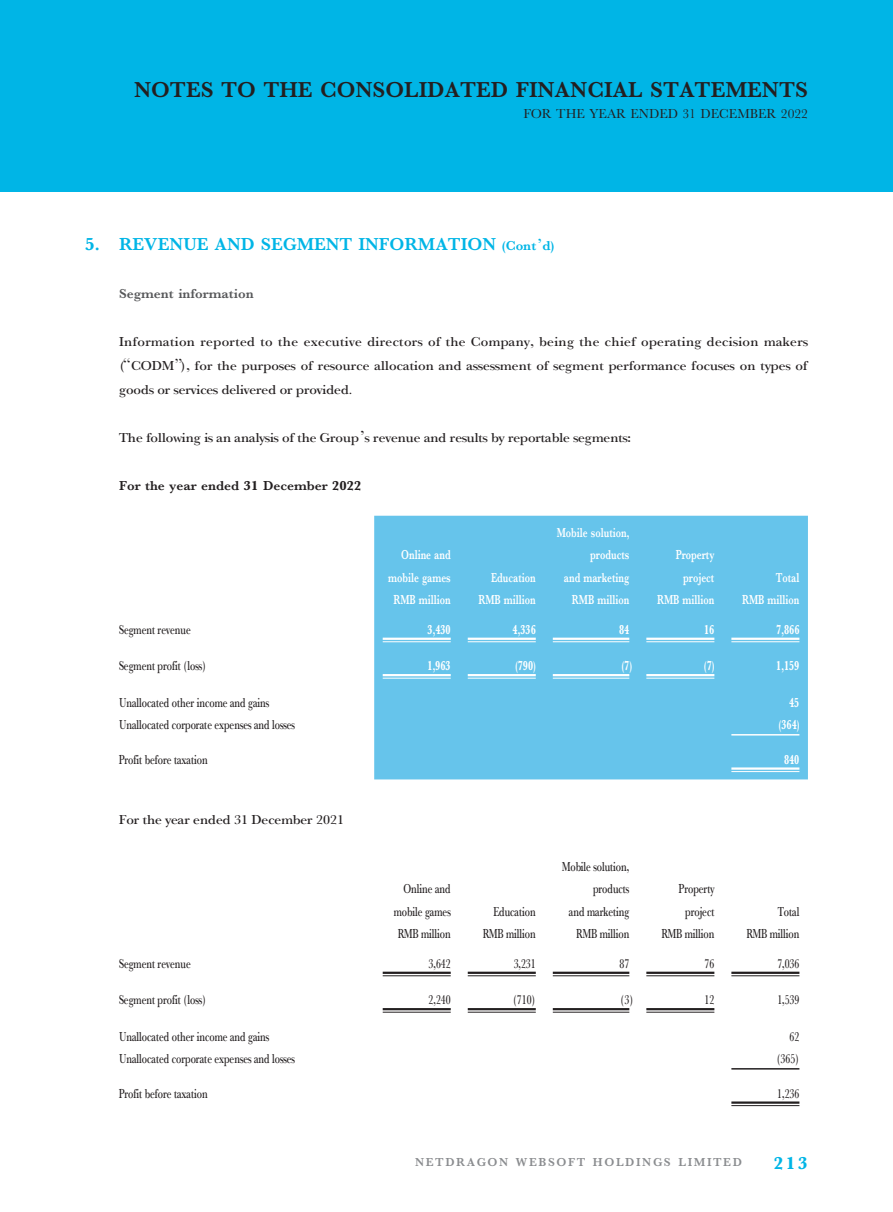
<style>
.page{position:relative;width:893px;height:1212px;background:#fff}
.page>*{position:absolute;margin:0;border:0;box-sizing:border-box;transform-origin:0 0}
.t1{font:700 22.5px "M Sung HK";color:#231f20}
.t2{font:700 18px "M Sung HK";color:#00b5e6}
.t3{font:500 13.5px "M Sung HK";color:#231f20;scale:.7 1}
.t4{font:500 13.5px/24px "M Sung HK";color:#231f20;text-align:justify}
.t5{font:700 13.5px "M Sung HK";color:#fff;scale:.7 1}
.t6{font:300 13.5px "M Sung HK";color:#231f20}
.t7{font:700 13.5px "M Sung HK";color:#231f20}
.t8{font:700 13.5px "M Sung HK";color:#57585a}
.t9{font:700 12px "M Sung HK";letter-spacing:.135em;color:#8a8c8f}
.s1{font-size:13.5px}
</style>
<div class="page">
<div style="left:0;top:0;width:893px;height:191px;background:#00b5e6"></div>
<div style="left:374px;top:516px;width:434px;height:263px;background:#66c4eb"></div>
<hr style="left:383px;top:638px;width:68px;height:2px;background:#fff">
<hr style="left:383px;top:641px;width:68px;height:1px;background:#fff">
<hr style="left:468px;top:638px;width:68px;height:2px;background:#fff">
<hr style="left:468px;top:641px;width:68px;height:1px;background:#fff">
<hr style="left:553px;top:638px;width:76px;height:2px;background:#fff">
<hr style="left:553px;top:641px;width:76px;height:1px;background:#fff">
<hr style="left:646px;top:638px;width:68px;height:2px;background:#fff">
<hr style="left:646px;top:641px;width:68px;height:1px;background:#fff">
<hr style="left:731px;top:638px;width:68px;height:2px;background:#fff">
<hr style="left:731px;top:641px;width:68px;height:1px;background:#fff">
<hr style="left:383px;top:674px;width:68px;height:2px;background:#fff">
<hr style="left:383px;top:678px;width:68px;height:1px;background:#fff">
<hr style="left:468px;top:674px;width:68px;height:2px;background:#fff">
<hr style="left:468px;top:678px;width:68px;height:1px;background:#fff">
<hr style="left:553px;top:674px;width:76px;height:2px;background:#fff">
<hr style="left:553px;top:678px;width:76px;height:1px;background:#fff">
<hr style="left:646px;top:674px;width:68px;height:2px;background:#fff">
<hr style="left:646px;top:678px;width:68px;height:1px;background:#fff">
<hr style="left:731px;top:734px;width:68px;height:1px;background:#fff">
<hr style="left:731px;top:767px;width:68px;height:3px;background:#fff">
<hr style="left:731px;top:771px;width:68px;height:1px;background:#fff">
<hr style="left:383px;top:972px;width:68px;height:2px;background:#231f20">
<hr style="left:383px;top:975px;width:68px;height:1px;background:#231f20">
<hr style="left:468px;top:972px;width:68px;height:2px;background:#231f20">
<hr style="left:468px;top:975px;width:68px;height:1px;background:#231f20">
<hr style="left:553px;top:972px;width:76px;height:2px;background:#231f20">
<hr style="left:553px;top:975px;width:76px;height:1px;background:#231f20">
<hr style="left:646px;top:972px;width:68px;height:2px;background:#231f20">
<hr style="left:646px;top:975px;width:68px;height:1px;background:#231f20">
<hr style="left:731px;top:972px;width:68px;height:2px;background:#231f20">
<hr style="left:731px;top:975px;width:68px;height:1px;background:#231f20">
<hr style="left:383px;top:1008px;width:68px;height:2px;background:#231f20">
<hr style="left:383px;top:1012px;width:68px;height:1px;background:#231f20">
<hr style="left:468px;top:1008px;width:68px;height:2px;background:#231f20">
<hr style="left:468px;top:1012px;width:68px;height:1px;background:#231f20">
<hr style="left:553px;top:1008px;width:76px;height:2px;background:#231f20">
<hr style="left:553px;top:1012px;width:76px;height:1px;background:#231f20">
<hr style="left:646px;top:1008px;width:68px;height:2px;background:#231f20">
<hr style="left:646px;top:1012px;width:68px;height:1px;background:#231f20">
<hr style="left:731px;top:1068px;width:68px;height:1px;background:#231f20">
<hr style="left:731px;top:1101px;width:68px;height:3px;background:#231f20">
<hr style="left:731px;top:1105px;width:68px;height:1px;background:#231f20">
<h1 class="t1" style="left:134px;top:77px;width:675px">NOTES TO THE CONSOLIDATED FINANCIAL STATEMENTS</h1>
<p class="t6" style="left:523px;top:103px;width:286px">FOR THE YEAR ENDED 31 DECEMBER 2022</p>
<h2 class="t2" style="left:85px;top:234px;width:471px">5. REVENUE AND SEGMENT INFORMATION <span class="s1">(Cont’d)</span></h2>
<p class="t8" style="left:119px;top:286px;width:136px">Segment information</p>
<p class="t4" style="left:118px;top:328px;width:692px">Information reported to the executive directors of the Company, being the chief operating decision makers (“CODM”), for the purposes of resource allocation and assessment of segment performance focuses on types of goods or services delivered or provided.</p>
<p class="t4" style="left:119px;top:424px;width:514px">The following is an analysis of the Group’s revenue and results by reportable segments:</p>
<p class="t7" style="left:119px;top:478px;width:244px">For the year ended 31 December 2022</p>
<p class="t5" style="left:557px;top:525px;width:105px">Mobile solution,</p>
<p class="t5" style="left:401px;top:547px;width:72px">Online and</p>
<p class="t5" style="left:590px;top:547px;width:57px">products</p>
<p class="t5" style="left:676px;top:547px;width:57px">Property</p>
<p class="t5" style="left:388px;top:570px;width:91px">mobile games</p>
<p class="t5" style="left:491px;top:570px;width:65px">Education</p>
<p class="t5" style="left:564px;top:570px;width:95px">and marketing</p>
<p class="t5" style="left:683px;top:570px;width:46px">project</p>
<p class="t5" style="left:776px;top:570px;width:35px">Total</p>
<p class="t5" style="left:393px;top:592px;width:83px">RMB million</p>
<p class="t5" style="left:478px;top:592px;width:83px">RMB million</p>
<p class="t5" style="left:572px;top:592px;width:83px">RMB million</p>
<p class="t5" style="left:657px;top:592px;width:83px">RMB million</p>
<p class="t5" style="left:742px;top:592px;width:83px">RMB million</p>
<p class="t3" style="left:119px;top:620px;width:104px">Segment revenue</p>
<p class="t5" style="left:428px;top:622px;width:35px">3,430</p>
<p class="t5" style="left:513px;top:622px;width:35px">4,336</p>
<p class="t5" style="left:619px;top:622px;width:16px">84</p>
<p class="t5" style="left:704px;top:622px;width:16px">16</p>
<p class="t5" style="left:776px;top:622px;width:35px">7,866</p>
<p class="t3" style="left:119px;top:656px;width:126px">Segment profit (loss)</p>
<p class="t5" style="left:428px;top:659px;width:35px">1,963</p>
<p class="t5" style="left:515px;top:659px;width:31px">(790)</p>
<p class="t5" style="left:622px;top:659px;width:16px">(7)</p>
<p class="t5" style="left:704px;top:659px;width:16px">(7)</p>
<p class="t5" style="left:776px;top:659px;width:35px">1,159</p>
<p class="t3" style="left:119px;top:692px;width:216px">Unallocated other income and gains</p>
<p class="t5" style="left:789px;top:695px;width:16px">45</p>
<p class="t3" style="left:119px;top:715px;width:253px">Unallocated corporate expenses and losses</p>
<p class="t5" style="left:779px;top:717px;width:31px">(364)</p>
<p class="t3" style="left:119px;top:749px;width:128px">Profit before taxation</p>
<p class="t5" style="left:784px;top:752px;width:24px">840</p>
<p class="t4" style="left:119px;top:806px;width:227px">For the year ended 31 December 2021</p>
<p class="t3" style="left:562px;top:856px;width:98px">Mobile solution,</p>
<p class="t3" style="left:403px;top:879px;width:69px">Online and</p>
<p class="t3" style="left:593px;top:879px;width:53px">products</p>
<p class="t3" style="left:679px;top:879px;width:52px">Property</p>
<p class="t3" style="left:394px;top:901px;width:83px">mobile games</p>
<p class="t3" style="left:493px;top:901px;width:62px">Education</p>
<p class="t3" style="left:569px;top:901px;width:88px">and marketing</p>
<p class="t3" style="left:685px;top:901px;width:43px">project</p>
<p class="t3" style="left:778px;top:901px;width:33px">Total</p>
<p class="t3" style="left:398px;top:924px;width:77px">RMB million</p>
<p class="t3" style="left:483px;top:924px;width:77px">RMB million</p>
<p class="t3" style="left:577px;top:924px;width:77px">RMB million</p>
<p class="t3" style="left:662px;top:924px;width:77px">RMB million</p>
<p class="t3" style="left:747px;top:924px;width:77px">RMB million</p>
<p class="t3" style="left:119px;top:954px;width:104px">Segment revenue</p>
<p class="t3" style="left:429px;top:954px;width:33px">3,642</p>
<p class="t3" style="left:514px;top:954px;width:33px">3,231</p>
<p class="t3" style="left:619px;top:954px;width:16px">87</p>
<p class="t3" style="left:705px;top:954px;width:16px">76</p>
<p class="t3" style="left:777px;top:954px;width:33px">7,036</p>
<p class="t3" style="left:119px;top:990px;width:126px">Segment profit (loss)</p>
<p class="t3" style="left:429px;top:990px;width:33px">2,240</p>
<p class="t3" style="left:513px;top:990px;width:34px">(710)</p>
<p class="t3" style="left:620px;top:990px;width:20px">(3)</p>
<p class="t3" style="left:705px;top:990px;width:16px">12</p>
<p class="t3" style="left:777px;top:990px;width:33px">1,539</p>
<p class="t3" style="left:119px;top:1026px;width:216px">Unallocated other income and gains</p>
<p class="t3" style="left:790px;top:1026px;width:16px">62</p>
<p class="t3" style="left:119px;top:1049px;width:253px">Unallocated corporate expenses and losses</p>
<p class="t3" style="left:776px;top:1049px;width:34px">(365)</p>
<p class="t3" style="left:119px;top:1083px;width:128px">Profit before taxation</p>
<p class="t3" style="left:777px;top:1083px;width:33px">1,236</p>
<p class="t9" style="left:415px;top:1155px;width:328px">NETDRAGON WEBSOFT HOLDINGS LIMITED</p>
<h2 class="t2" style="left:774px;top:1153px;width:36px">213</h2>
</div>
